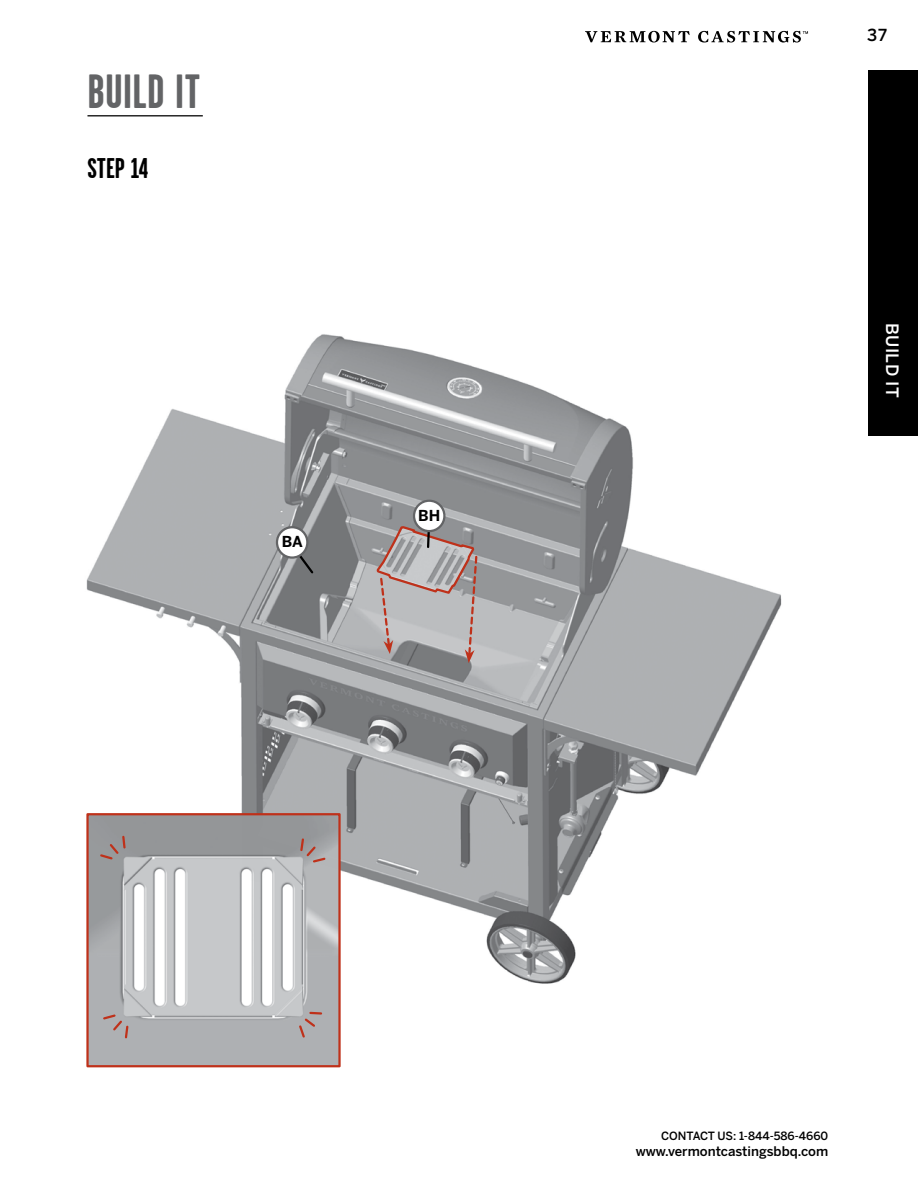
<style>
.page{position:relative;width:918px;height:1188px;background:#fff}
.page>*{position:absolute;margin:0;border:0;box-sizing:border-box;transform-origin:0 0}
.t1{font:700 48px "Garage Gothic";letter-spacing:.01em;color:#636466}
.t2{font:700 28.5px "Garage Gothic";letter-spacing:-.005em;color:#000}
.t3{font:500 16.95px "Benton Sans";letter-spacing:.03em;color:#fff}
.t4{font:500 16.5px "Benton Sans";color:#000}
.t5{font:700 15px "Benton Sans";color:#000}
.t6{font:500 13.2px "Benton Sans";color:#000}
.t7{font:500 11.25px "Benton Sans";color:#000}
</style>
<div class="page">
<img style="left:86px;top:334px;width:696px;height:650px">
<div style="left:868px;top:70px;width:50px;height:366px;background:#000"></div>
<svg style="left:585px;top:31px;width:105px;height:11px"></svg>
<svg style="left:698px;top:31px;width:110px;height:12px"></svg>
<hr style="left:87px;top:115px;width:116px;height:1px;background:#000">
<svg style="left:289px;top:542px;width:26px;height:33px"></svg>
<svg style="left:375px;top:516px;width:104px;height:147px;background:#aea7a8"></svg>
<img style="left:89px;top:816px;width:249px;height:248px">
<div style="left:86px;top:813px;width:255px;height:254px;border:2px solid #bf311a"></div>
<svg style="left:299px;top:837px;width:28px;height:27px"></svg>
<svg style="left:98px;top:834px;width:29px;height:27px"></svg>
<svg style="left:101px;top:1013px;width:29px;height:27px"></svg>
<svg style="left:297px;top:1011px;width:26px;height:28px"></svg>
<div style="left:414px;top:501px;width:30px;height:30px;background:#fff;border-radius:50%"></div>
<div style="left:413px;top:500px;width:33px;height:32px;border:2px solid #636466;border-radius:50%"></div>
<div style="left:277px;top:527px;width:30px;height:31px;background:#fff;border-radius:50%"></div>
<div style="left:276px;top:526px;width:32px;height:33px;border:2px solid #636466;border-radius:50%"></div>
<h1 class="t1" style="left:87px;top:66px;width:114px">BUILD IT</h1>
<h2 class="t2" style="left:87px;top:154px;width:62px">STEP 14</h2>
<p class="t5" style="left:282px;top:532px;width:22px">BA</p>
<p class="t5" style="left:418px;top:506px;width:24px">BH</p>
<p class="t4" style="left:867px;top:25px;width:22px">37</p>
<p class="t3" style="left:903px;top:323px;width:77px;rotate:90deg">BUILD IT</p>
<p class="t7" style="left:661px;top:1129px;width:168px">CONTACT US: 1-844-586-4660</p>
<p class="t6" style="left:636px;top:1143px;width:194px">www.vermontcastingsbbq.com</p>
</div>
